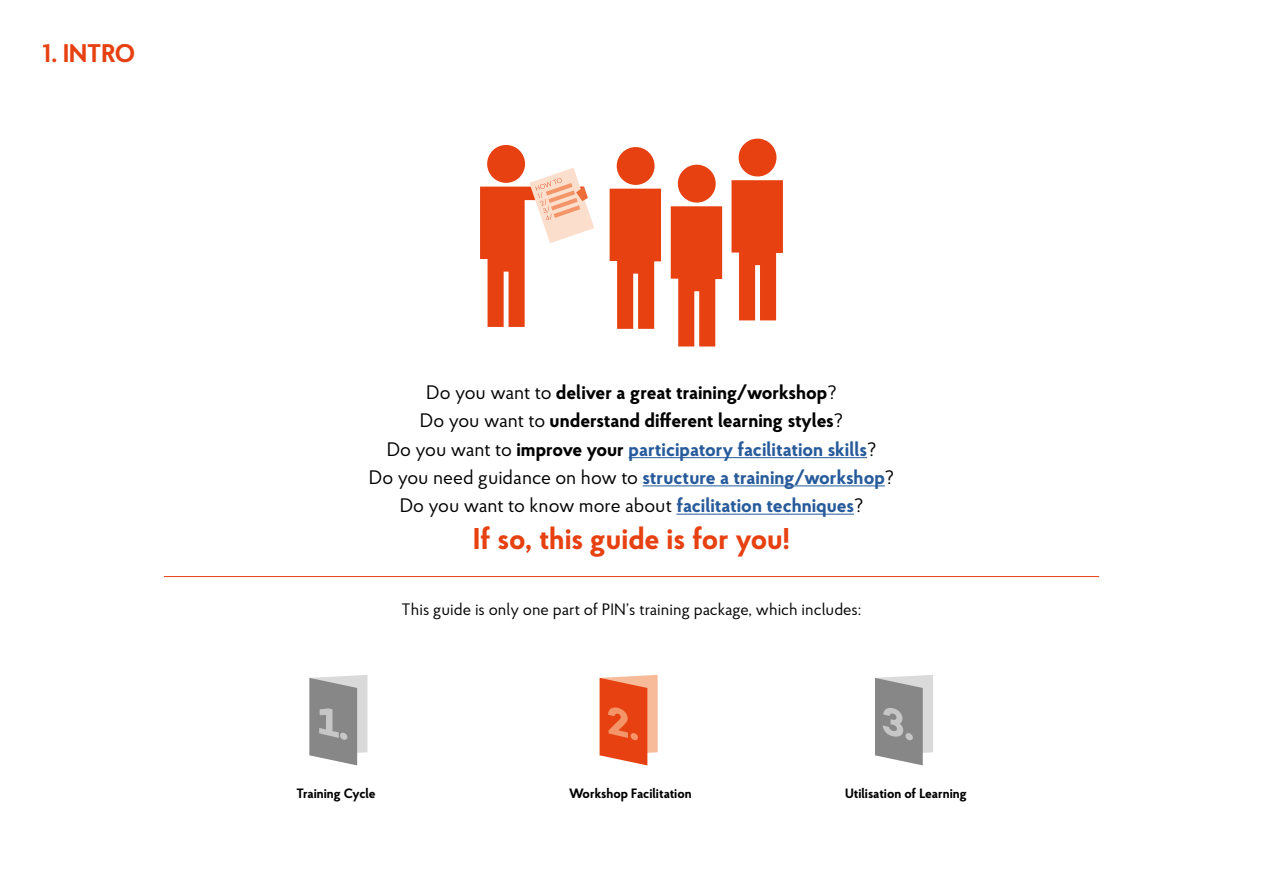
<style>
.page{position:relative;width:1263px;height:893px;background:#fff}
.page>*{position:absolute;margin:0;border:0;box-sizing:border-box;transform-origin:0 0}
.t1{font:700 30px "Proba Pro";color:#e74011}
.t2{font:700 25.5px "Proba Pro";color:#e74011}
.t3{font:19.5px/28.2px "Proba Pro";color:#000;text-align:center}
.t4{font:16.5px "Proba Pro";color:#000}
.t5{font:700 13.5px "Proba Pro";color:#000}
.s1{font-weight:700}
.s2{font-weight:700;color:#275b9b}
</style>
<div class="page">
<hr style="left:628px;top:457px;width:239px;height:1px;background:#275b9b">
<hr style="left:643px;top:485px;width:242px;height:1px;background:#275b9b">
<hr style="left:676px;top:514px;width:178px;height:1px;background:#275b9b">
<svg style="left:610px;top:147px;width:51px;height:182px"></svg>
<svg style="left:671px;top:165px;width:51px;height:181px"></svg>
<svg style="left:731px;top:139px;width:52px;height:181px"></svg>
<svg style="left:480px;top:145px;width:114px;height:182px"></svg>
<hr style="left:164px;top:576px;width:935px;height:1px;background:#e74011">
<svg style="left:309px;top:675px;width:58px;height:90px;background:#a6a6a6"></svg>
<svg style="left:600px;top:675px;width:58px;height:90px;background:#ed7048"></svg>
<svg style="left:875px;top:675px;width:58px;height:90px;background:#a6a6a6"></svg>
<h2 class="t2" style="left:43px;top:35px;width:94px">1. INTRO</h2>
<p class="t3" style="left:369px;top:378px;width:527px">Do you want to <span class="s1">deliver a great training/workshop</span>?<br>Do you want to <span class="s1">understand different learning styles</span>?<br>Do you want to <span class="s1">improve your</span> <span class="s2">participatory facilitation skills</span>?<br>Do you need guidance on how to <span class="s2">structure a training/workshop</span>?<br>Do you want to know more about <span class="s2">facilitation techniques</span>?</p>
<h1 class="t1" style="left:473px;top:518px;width:318px">If so, this guide is for you!</h1>
<p class="t4" style="left:402px;top:598px;width:461px">This guide is only one part of PIN’s training package, which includes:</p>
<p class="t5" style="left:297px;top:784px;width:81px">Training Cycle</p>
<p class="t5" style="left:569px;top:784px;width:124px">Workshop Facilitation</p>
<p class="t5" style="left:845px;top:784px;width:123px">Utilisation of Learning</p>
</div>
